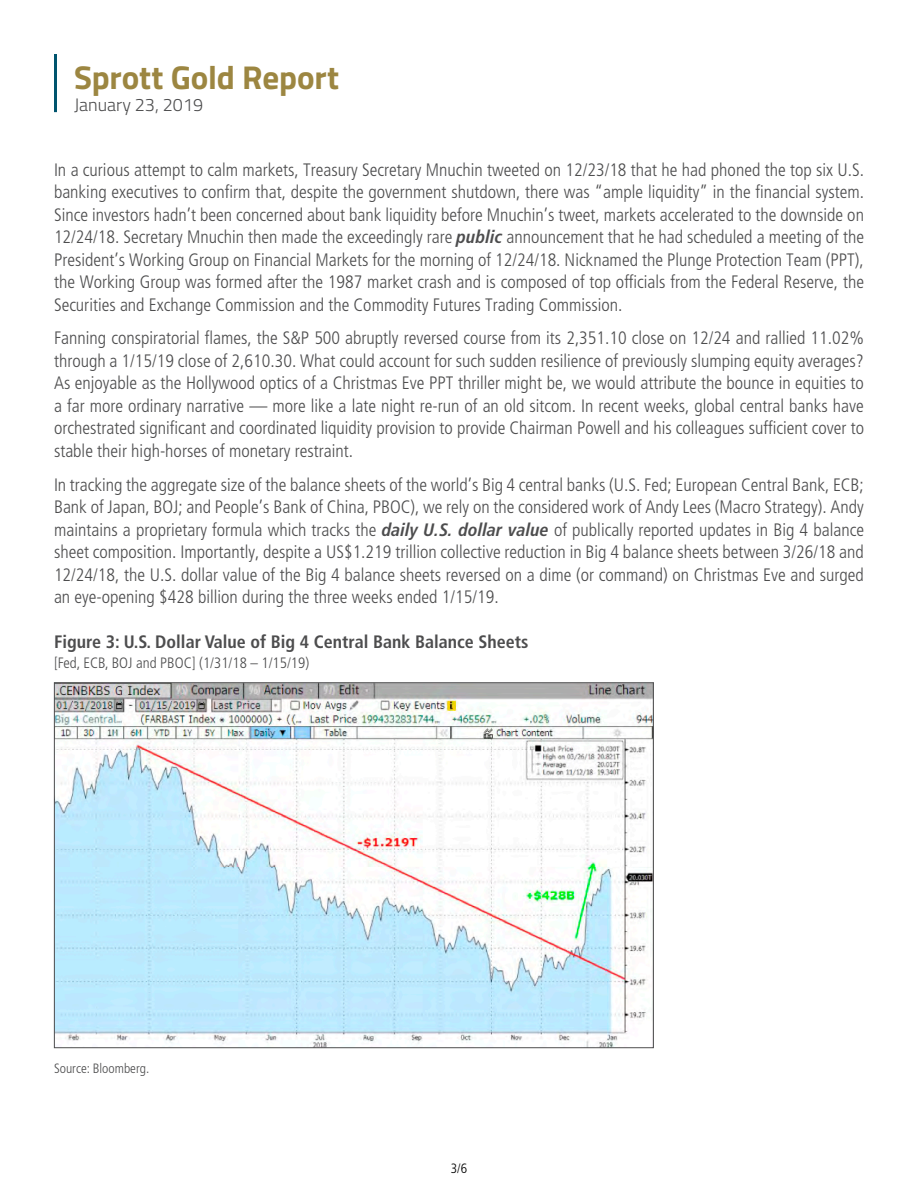
<style>
.page{position:relative;width:918px;height:1188px;background:#fff}
.page>*{position:absolute;margin:0;border:0;box-sizing:border-box;transform-origin:0 0}
.t1{font:700 33px "Titillium Web";letter-spacing:-.005em;color:#9c8641}
.t2{font:300 condensed 18px/22.5px "Frutiger LT Std";color:#4d4d4e;text-align:justify}
.t3{font:700 condensed 18px "Frutiger LT Std";color:#4d4d4e}
.t4{font:300 18px "Titillium Web";color:#4d4d4e}
.t5{font:300 condensed 15px "Frutiger LT Std";color:#4d4d4e}
.t6{font:300 condensed 13.5px "Frutiger LT Std";color:#4d4d4e}
.t7{font:300 condensed 13.5px "Frutiger LT Std";color:#000}
.s1{font-weight:700;font-style:italic}
</style>
<div class="page">
<img style="left:56px;top:684px;width:596px;height:362px">
<hr style="left:54px;top:54px;width:3px;height:58px;background:#00546e">
<h1 class="t1" style="left:74px;top:52px;width:267px">Sprott Gold Report</h1>
<p class="t4" style="left:74px;top:92px;width:131px">January 23, 2019</p>
<p class="t2" style="left:54px;top:158px;width:812px">In a curious attempt to calm markets, Treasury Secretary Mnuchin tweeted on 12/23/18 that he had phoned the top six U.S. banking executives to confirm that, despite the government shutdown, there was “ample liquidity” in the financial system.<br>Since investors hadn’t been concerned about bank liquidity before Mnuchin’s tweet, markets accelerated to the downside on 12/24/18. Secretary Mnuchin then made the exceedingly rare <span class="s1">public</span> announcement that he had scheduled a meeting of the President’s Working Group on Financial Markets for the morning of 12/24/18. Nicknamed the Plunge Protection Team (PPT), the Working Group was formed after the 1987 market crash and is composed of top officials from the Federal Reserve, the Securities and Exchange Commission and the Commodity Futures Trading Commission.</p>
<p class="t2" style="left:54px;top:327px;width:812px">Fanning conspiratorial flames, the S&amp;P 500 abruptly reversed course from its 2,351.10 close on 12/24 and rallied 11.02% through a 1/15/19 close of 2,610.30. What could account for such sudden resilience of previously slumping equity averages?<br>As enjoyable as the Hollywood optics of a Christmas Eve PPT thriller might be, we would attribute the bounce in equities to a far more ordinary narrative — more like a late night re-run of an old sitcom. In recent weeks, global central banks have orchestrated significant and coordinated liquidity provision to provide Chairman Powell and his colleagues sufficient cover to stable their high-horses of monetary restraint.</p>
<p class="t2" style="left:54px;top:473px;width:812px">In tracking the aggregate size of the balance sheets of the world’s Big 4 central banks (U.S. Fed; European Central Bank, ECB; Bank of Japan, BOJ; and People’s Bank of China, PBOC), we rely on the considered work of Andy Lees (Macro Strategy). Andy maintains a proprietary formula which tracks the <span class="s1">daily U.S. dollar value</span> of publically reported updates in Big 4 balance sheet composition. Importantly, despite a US$1.219 trillion collective reduction in Big 4 balance sheets between 3/26/18 and 12/24/18, the U.S. dollar value of the Big 4 balance sheets reversed on a dime (or command) on Christmas Eve and surged an eye-opening $428 billion during the three weeks ended 1/15/19.</p>
<p class="t3" style="left:54px;top:631px;width:476px">Figure 3: U.S. Dollar Value of Big 4 Central Bank Balance Sheets</p>
<p class="t5" style="left:54px;top:654px;width:257px">[Fed, ECB, BOJ and PBOC] (1/31/18 – 1/15/19)</p>
<p class="t6" style="left:54px;top:1061px;width:97px">Source: Bloomberg.</p>
<p class="t7" style="left:451px;top:1160px;width:18px">3/6</p>
</div>
